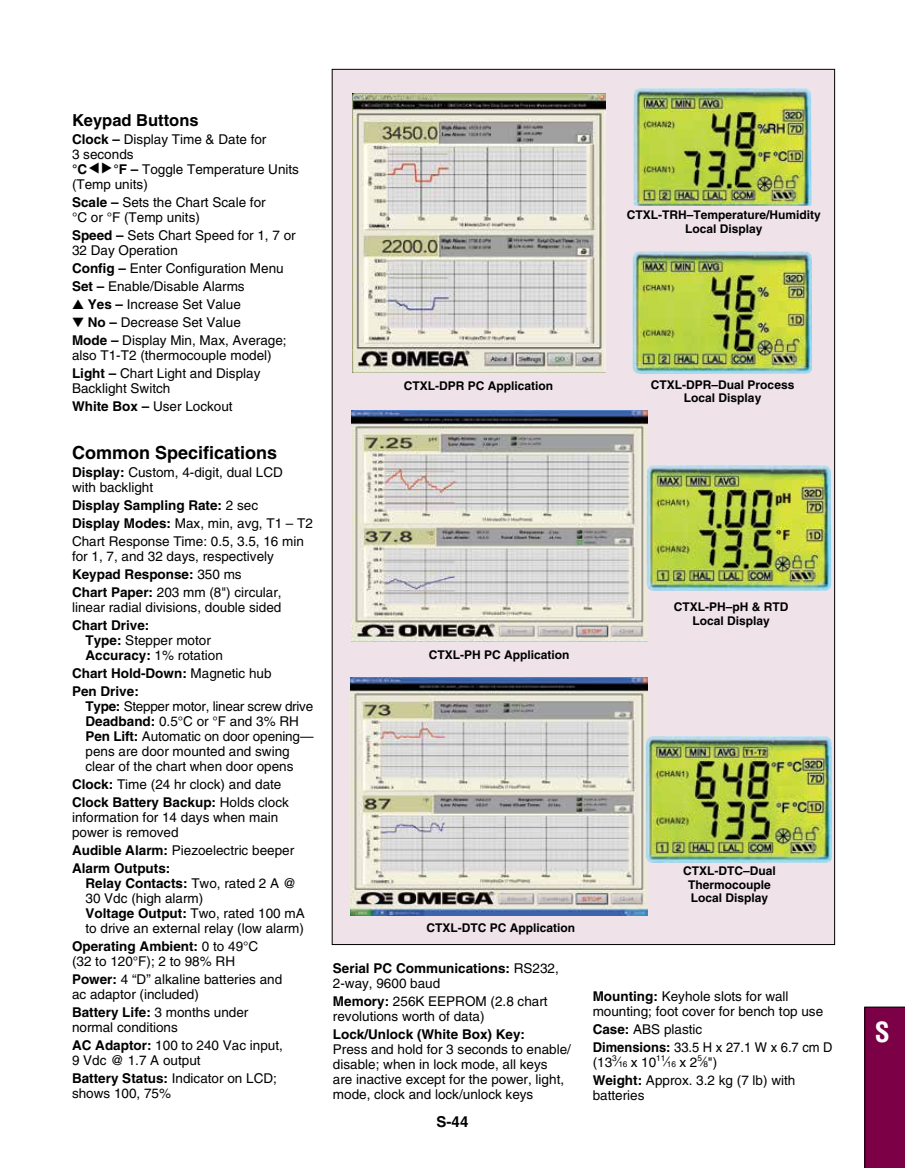
<style>
.page{position:relative;width:905px;height:1168px;background:#fff}
.page>*{position:absolute;margin:0;border:0;box-sizing:border-box;transform-origin:0 0}
.t1{font:700 condensed 27px "Helvetica";color:#fff}
.t2{font:700 18px "Helvetica";color:#000}
.t3{font:700 16.5px "Helvetica";color:#000}
.t4{font:700 15px "Helvetica";color:#000}
.t5{font:13.5px/15px "Helvetica";color:#000}
.t6{font:700 13.5px/15px "Helvetica";color:#000}
.t7{font:700 12px/13.5px "Helvetica";color:#000;text-align:center}
.s1{font-weight:700}
.s2{font-weight:400}
.s3{font-size:8.25px}
</style>
<div class="page">
<div style="left:332px;top:69px;width:502px;height:875px;background:#f0e2e9"></div>
<img style="left:633px;top:88px;width:178px;height:118px">
<div style="left:864px;top:1006px;width:40px;height:162px;background:#7b0046"></div>
<img style="left:352px;top:94px;width:253px;height:279px">
<img style="left:351px;top:678px;width:296px;height:237px">
<img style="left:351px;top:410px;width:297px;height:231px">
<img style="left:645px;top:736px;width:184px;height:127px">
<img style="left:646px;top:465px;width:185px;height:126px">
<img style="left:632px;top:251px;width:180px;height:123px">
<p class="t3" style="left:72px;top:111px;width:128px">Keypad Buttons</p>
<p class="t5" style="left:72px;top:132px;width:196px"><span class="s1">Clock –</span> Display Time &amp; Date for<br>3 seconds</p>
<p class="t6" style="left:72px;top:162px;width:17px">°C</p>
<p class="t5" style="left:72px;top:162px;width:228px;text-indent:41px"><span class="s1">°F –</span> Toggle Temperature Units (Temp units)</p>
<p class="t5" style="left:72px;top:195px;width:195px"><span class="s1">Scale –</span> Sets the Chart Scale for °C or °F (Temp units)</p>
<p class="t5" style="left:72px;top:228px;width:225px"><span class="s1">Speed –</span> Sets Chart Speed for 1, 7 or<br>32 Day Operation</p>
<p class="t5" style="left:72px;top:260px;width:213px;line-height:18px"><span class="s1">Config –</span> Enter Configuration Menu<br><span class="s1">Set –</span> Enable/Disable Alarms</p>
<p class="t5" style="left:72px;top:297px;width:170px">▲ <span class="s1">Yes –</span> Increase Set Value</p>
<p class="t5" style="left:72px;top:314px;width:216px;line-height:18px">▼ <span class="s1">No –</span> Decrease Set Value<br><span class="s1">Mode –</span> Display Min, Max, Average;</p>
<p class="t5" style="left:72px;top:347px;width:201px;line-height:18px">also T1-T2 (thermocouple model)<br><span class="s1">Light –</span> Chart Light and Display</p>
<p class="t5" style="left:72px;top:380px;width:162px;line-height:18px">Backlight Switch<br><span class="s1">White Box –</span> User Lockout</p>
<h2 class="t2" style="left:72px;top:441px;width:207px">Common Specifications</h2>
<p class="t5" style="left:72px;top:464px;width:212px"><span class="s1">Display:</span> Custom, 4-digit, dual LCD with backlight</p>
<p class="t5" style="left:72px;top:496px;width:242px;line-height:18px"><span class="s1">Display Sampling Rate:</span> 2 sec<br><span class="s1">Display Modes:</span> Max, min, avg, T1 – T2<br>Chart Response Time: 0.5, 3.5, 16 min</p>
<p class="t5" style="left:72px;top:547px;width:211px;line-height:18px">for 1, 7, and 32 days, respectively<br><span class="s1">Keypad Response:</span> 350 ms<br><span class="s1">Chart Paper:</span> 203 mm (8") circular,</p>
<p class="t5" style="left:72px;top:599px;width:211px">linear radial divisions, double sided</p>
<p class="t6" style="left:86px;top:617px;width:139px;text-indent:-14px">Chart Drive:<br>Type: <span class="s2">Stepper motor<br></span>Accuracy: <span class="s2">1% rotation</span></p>
<p class="t6" style="left:72px;top:664px;width:201px;line-height:18px">Chart Hold-Down: <span class="s2">Magnetic hub<br></span>Pen Drive:</p>
<p class="t5" style="left:86px;top:698px;width:229px"><span class="s1">Type:</span> Stepper motor, linear screw drive <span class="s1">Deadband:</span> 0.5°C or °F and 3% RH <span class="s1">Pen Lift:</span> Automatic on door opening— pens are door mounted and swing clear of the chart when door opens</p>
<p class="t5" style="left:72px;top:775px;width:218px;line-height:18px"><span class="s1">Clock:</span> Time (24 hr clock) and date<br><span class="s1">Clock Battery Backup:</span> Holds clock</p>
<p class="t5" style="left:72px;top:809px;width:208px">information for 14 days when main power is removed</p>
<p class="t6" style="left:72px;top:841px;width:224px;line-height:18px">Audible Alarm: <span class="s2">Piezoelectric beeper<br></span>Alarm Outputs:</p>
<p class="t5" style="left:86px;top:875px;width:221px"><span class="s1">Relay Contacts:</span> Two, rated 2 A @<br>30 Vdc (high alarm)<br><span class="s1">Voltage Output:</span> Two, rated 100 mA to drive an external relay (low alarm)</p>
<p class="t5" style="left:72px;top:938px;width:188px"><span class="s1">Operating Ambient:</span> 0 to 49°C (32 to 120°F); 2 to 98% RH</p>
<p class="t5" style="left:72px;top:971px;width:212px"><span class="s1">Power:</span> 4 “D” alkaline batteries and ac adaptor (included)</p>
<p class="t5" style="left:72px;top:1004px;width:178px"><span class="s1">Battery Life:</span> 3 months under normal conditions</p>
<p class="t5" style="left:72px;top:1037px;width:212px"><span class="s1">AC Adaptor:</span> 100 to 240 Vac input,<br>9 Vdc @ 1.7 A output</p>
<p class="t5" style="left:72px;top:1070px;width:206px"><span class="s1">Battery Status:</span> Indicator on LCD; shows 100, 75%</p>
<p class="t7" style="left:404px;top:378px;width:151px">CTXL-DPR PC Application</p>
<p class="t7" style="left:626px;top:208px;width:196px">CTXL-TRH–Temperature/Humidity<br>Local Display</p>
<p class="t7" style="left:651px;top:377px;width:145px">CTXL-DPR–Dual Process<br>Local Display</p>
<p class="t7" style="left:429px;top:648px;width:142px">CTXL-PH PC Application</p>
<p class="t7" style="left:674px;top:600px;width:116px">CTXL-PH–pH &amp; RTD<br>Local Display</p>
<p class="t7" style="left:426px;top:921px;width:150px">CTXL-DTC PC Application</p>
<p class="t6" style="left:333px;top:961px;width:227px">Serial PC Communications: <span class="s2">RS232,<br>2-way, 9600 baud</span></p>
<p class="t5" style="left:333px;top:994px;width:216px"><span class="s1">Memory:</span> 256K EEPROM (2.8 chart revolutions worth of data)</p>
<p class="t6" style="left:333px;top:1027px;width:194px">Lock/Unlock (White Box) Key:</p>
<p class="t5" style="left:333px;top:1042px;width:239px">Press and hold for 3 seconds to enable/ disable; when in lock mode, all keys<br>are inactive except for the power, light, mode, clock and lock/unlock keys</p>
<p class="t4" style="left:436px;top:1112px;width:33px">S-44</p>
<p class="t7" style="left:683px;top:864px;width:94px">CTXL-DTC–Dual<br>Thermocouple<br>Local Display</p>
<p class="t5" style="left:592px;top:989px;width:232px"><span class="s1">Mounting:</span> Keyhole slots for wall mounting; foot cover for bench top use</p>
<p class="t5" style="left:592px;top:1020px;width:241px;line-height:18.1px"><span class="s1">Case:</span> ABS plastic<br><span class="s1">Dimensions:</span> 33.5 H x 27.1 W x 6.7 cm D</p>
<p class="t5" style="left:592px;top:1053px;width:204px;line-height:18px">(13<sup>3</sup>⁄<span class="s3">16</span> x 10<sup>11</sup>⁄<span class="s3">16</span> x 2<sup>5</sup>⁄<span class="s3">8</span>")<br><span class="s1">Weight:</span> Approx. 3.2 kg (7 lb) with</p>
<p class="t5" style="left:592px;top:1088px;width:53px">batteries</p>
<h1 class="t1" style="left:874px;top:1015px;width:17px">S</h1>
</div>
